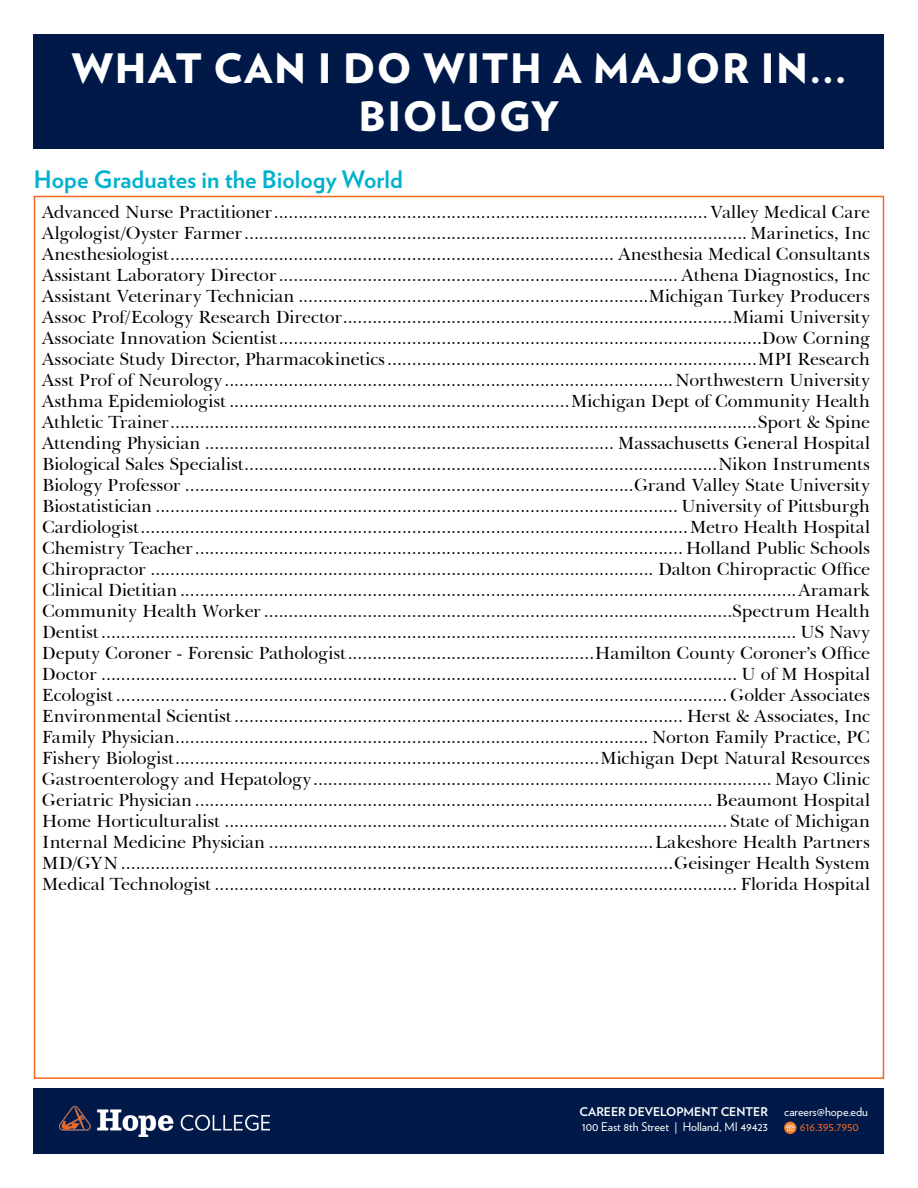
<style>
.page{position:relative;width:918px;height:1188px;background:#fff}
.page>*{position:absolute;margin:0;border:0;box-sizing:border-box;transform-origin:0 0}
.t1{font:900 40.5px "Verlag";letter-spacing:.04em;color:#fff}
.t2{font:700 24px "Verlag";color:#00b1cd}
.t3{font:18px "Baskerville BT";letter-spacing:-.01em;color:#000}
.t4{font:12px "Verlag";color:#fff}
.t5{font:700 12px "Verlag";color:#fff}
.t6{font:12px "Verlag";color:#f36621}
</style>
<div class="page">
<div style="left:34px;top:34px;width:850px;height:115px;background:#001948"></div>
<div style="left:34px;top:1088px;width:850px;height:66px;background:#001948"></div>
<svg style="left:784px;top:1122px;width:12px;height:12px"></svg>
<svg style="left:786px;top:1125px;width:8px;height:6px"></svg>
<img style="left:59px;top:1107px;width:210px;height:29px">
<p class="t1" style="left:72px;top:35px;width:776px">WHAT CAN I DO WITH A MAJOR IN...</p>
<p class="t1" style="left:358px;top:83px;width:203px">BIOLOGY</p>
<p class="t2" style="left:34px;top:160px;width:371px">Hope Graduates in the Biology World</p>
<p class="t3" style="left:42px;top:200px;width:829px">Advanced Nurse Practitioner........................................................................................Valley Medical Care</p>
<p class="t3" style="left:42px;top:221px;width:830px">Algologist/Oyster Farmer...................................................................................................... Marinetics, Inc</p>
<p class="t3" style="left:42px;top:242px;width:830px">Anesthesiologist.......................................................................................... Anesthesia Medical Consultants</p>
<p class="t3" style="left:42px;top:263px;width:830px">Assistant Laboratory Director ................................................................................. Athena Diagnostics, Inc</p>
<p class="t3" style="left:42px;top:284px;width:830px">Assistant Veterinary Technician .......................................................................Michigan Turkey Producers</p>
<p class="t3" style="left:42px;top:305px;width:829px">Assoc Prof/Ecology Research Director...............................................................................Miami University</p>
<p class="t3" style="left:42px;top:326px;width:830px">Associate Innovation Scientist..................................................................................................Dow Corning</p>
<p class="t3" style="left:42px;top:347px;width:830px">Associate Study Director, Pharmacokinetics...........................................................................MPI Research</p>
<p class="t3" style="left:42px;top:368px;width:829px">Asst Prof of Neurology...........................................................................................Northwestern University</p>
<p class="t3" style="left:42px;top:389px;width:829px">Asthma Epidemiologist .....................................................................Michigan Dept of Community Health</p>
<p class="t3" style="left:42px;top:410px;width:830px">Athletic Trainer.......................................................................................................................Sport &amp; Spine</p>
<p class="t3" style="left:42px;top:431px;width:829px">Attending Physician ................................................................................... Massachusetts General Hospital</p>
<p class="t3" style="left:42px;top:452px;width:830px">Biological Sales Specialist................................................................................................Nikon Instruments</p>
<p class="t3" style="left:42px;top:473px;width:829px">Biology Professor ...........................................................................................Grand Valley State University</p>
<p class="t3" style="left:42px;top:494px;width:830px">Biostatistician .......................................................................................................... University of Pittsburgh</p>
<p class="t3" style="left:42px;top:515px;width:829px">Cardiologist...............................................................................................................Metro Health Hospital</p>
<p class="t3" style="left:42px;top:536px;width:830px">Chemistry Teacher................................................................................................... Holland Public Schools</p>
<p class="t3" style="left:42px;top:557px;width:829px">Chiropractor ...................................................................................................... Dalton Chiropractic Office</p>
<p class="t3" style="left:42px;top:578px;width:829px">Clinical Dietitian .............................................................................................................................Aramark</p>
<p class="t3" style="left:42px;top:599px;width:829px">Community Health Worker ...............................................................................................Spectrum Health</p>
<p class="t3" style="left:42px;top:620px;width:829px">Dentist............................................................................................................................................. US Navy</p>
<p class="t3" style="left:42px;top:641px;width:829px">Deputy Coroner - Forensic Pathologist..................................................Hamilton County Coroner’s Office</p>
<p class="t3" style="left:42px;top:662px;width:830px">Doctor ................................................................................................................................. U of M Hospital</p>
<p class="t3" style="left:42px;top:683px;width:829px">Ecologist............................................................................................................................ Golder Associates</p>
<p class="t3" style="left:42px;top:704px;width:830px">Environmental Scientist........................................................................................... Herst &amp; Associates, Inc</p>
<p class="t3" style="left:42px;top:725px;width:829px">Family Physician................................................................................................ Norton Family Practice, PC</p>
<p class="t3" style="left:42px;top:746px;width:829px">Fishery Biologist......................................................................................Michigan Dept Natural Resources</p>
<p class="t3" style="left:42px;top:767px;width:830px">Gastroenterology and Hepatology............................................................................................. Mayo Clinic</p>
<p class="t3" style="left:42px;top:788px;width:830px">Geriatric Physician......................................................................................................... Beaumont Hospital</p>
<p class="t3" style="left:42px;top:809px;width:830px">Home Horticulturalist ...................................................................................................... State of Michigan</p>
<p class="t3" style="left:42px;top:830px;width:829px">Internal Medicine Physician ..............................................................................Lakeshore Health Partners</p>
<p class="t3" style="left:42px;top:851px;width:830px">MD/GYN ................................................................................................................Geisinger Health System</p>
<p class="t3" style="left:42px;top:872px;width:829px">Medical Technologist .......................................................................................................... Florida Hospital</p>
<p class="t5" style="left:580px;top:1102px;width:190px">CAREER DEVELOPMENT CENTER</p>
<p class="t4" style="left:582px;top:1118px;width:188px">100 East 8th Street | Holland, MI 49423</p>
<p class="t4" style="left:784px;top:1103px;width:85px">careers@hope.edu</p>
<p class="t6" style="left:800px;top:1118px;width:61px">616.395.7950</p>
</div>
